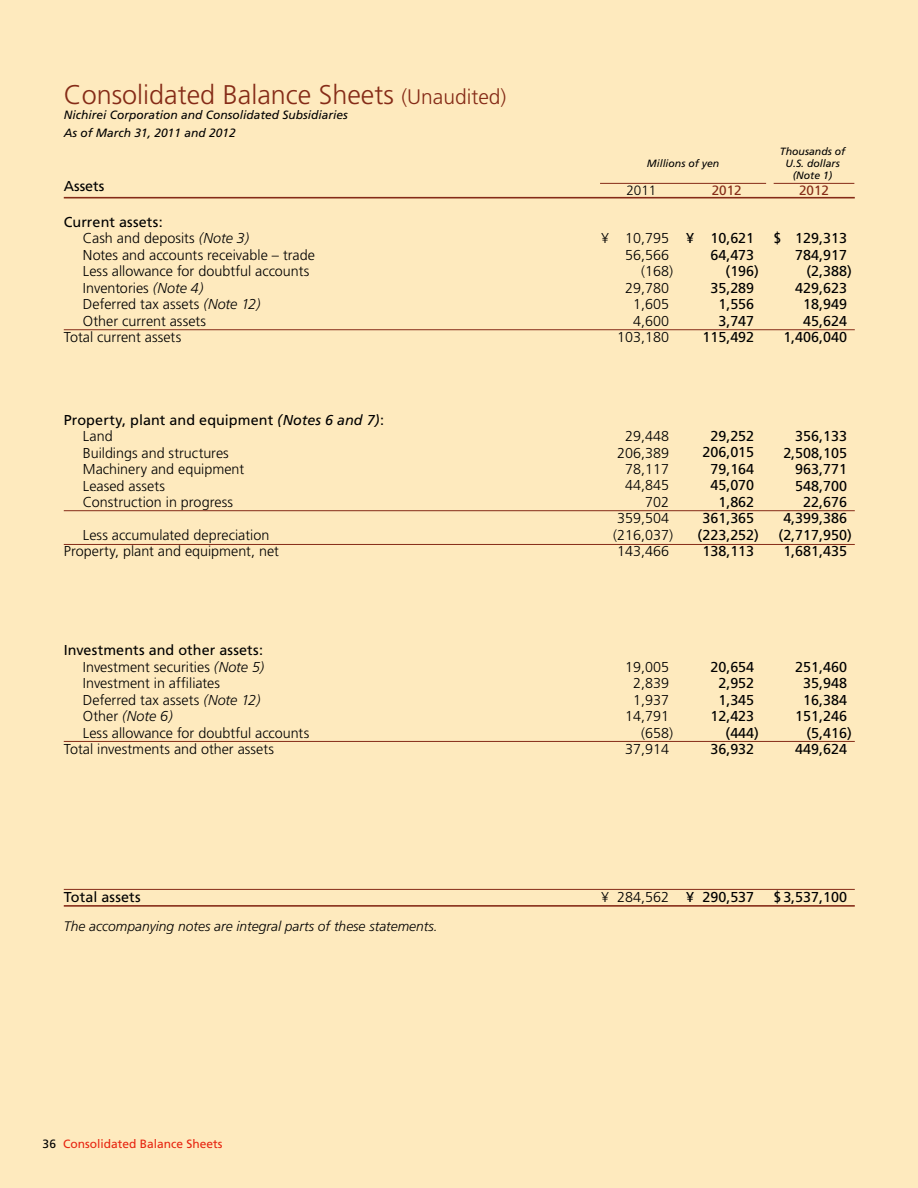
<style>
.page{position:relative;width:918px;height:1188px;background:#feeabe}
.page>*{position:absolute;margin:0;border:0;box-sizing:border-box;transform-origin:0 0}
.t1{font:300 27px "Frutiger";color:#852b17}
.t2{font:300 14.4px/16.5px "Frutiger";color:#000;text-align:right}
.t3{font:14.4px "Frutiger";color:#000}
.t4{font:italic 300 14.4px "Frutiger";color:#000}
.t5{font:italic 300 13.8px "Frutiger";color:#000}
.t6{font:13.5px "Frutiger";color:#852b17}
.t7{font:300 13.5px "Frutiger";color:#000}
.t8{font:italic 12px/18px "Frutiger";color:#000}
.t9{font:12px "Frutiger";color:#e72510}
.t10{font:italic 10.5px/12px "Frutiger";color:#000;text-align:center}
.s1{font-size:21px}
.s2{font-style:italic}
.s3{font-weight:400}
.s4{font-weight:400;font-style:italic}
.s5{font-style:normal}
.s6{color:#000}
</style>
<div class="page">
<hr style="left:64px;top:329px;width:791px;height:1px;background:#852b17">
<hr style="left:64px;top:510px;width:791px;height:1px;background:#852b17">
<hr style="left:64px;top:544px;width:791px;height:1px;background:#852b17">
<hr style="left:774px;top:183px;width:80px;height:1px;background:#852b17">
<hr style="left:64px;top:197px;width:791px;height:1px;background:#852b17">
<hr style="left:600px;top:183px;width:166px;height:1px;background:#852b17">
<hr style="left:64px;top:905px;width:791px;height:2px;background:#852b17">
<hr style="left:64px;top:889px;width:791px;height:1px;background:#852b17">
<hr style="left:64px;top:741px;width:791px;height:1px;background:#852b17">
<h1 class="t1" style="left:64px;top:79px;width:444px">Consolidated Balance Sheets <span class="s1">(Unaudited)</span></h1>
<p class="t8" style="left:64px;top:106px;width:286px">Nichirei Corporation and Consolidated Subsidiaries<br>As of March 31, 2011 and 2012</p>
<p class="t3" style="left:64px;top:178px;width:42px">Assets</p>
<p class="t3" style="left:64px;top:213px;width:101px">Current assets:</p>
<p class="t2" style="left:83px;top:230px;width:168px">Cash and deposits <span class="s2">(Note 3)</span></p>
<p class="t2" style="left:83px;top:247px;width:234px">Notes and accounts receivable – trade</p>
<p class="t2" style="left:83px;top:263px;width:228px">Less allowance for doubtful accounts</p>
<p class="t2" style="left:83px;top:280px;width:122px">Inventories <span class="s2">(Note 4)</span></p>
<p class="t2" style="left:83px;top:296px;width:179px">Deferred tax assets <span class="s2">(Note 12)</span></p>
<p class="t2" style="left:83px;top:312px;width:125px">Other current assets</p>
<p class="t2" style="left:64px;top:329px;width:119px">Total current assets</p>
<p class="t2" style="left:83px;top:411px;width:303px;text-align:left;text-indent:-19px"><span class="s3">Property, plant and equipment</span> <span class="s4">(Notes 6 and 7)</span><span class="s3">:<br></span>Land<br>Buildings and structures<br>Machinery and equipment<br>Leased assets<br>Construction in progress</p>
<p class="t2" style="left:64px;top:527px;width:217px;text-align:left;text-indent:19px">Less accumulated depreciation<br>Property, plant and equipment, net</p>
<p class="t3" style="left:64px;top:642px;width:201px">Investments and other assets:</p>
<p class="t2" style="left:83px;top:658px;width:183px">Investment securities <span class="s2">(Note 5)</span></p>
<p class="t2" style="left:83px;top:675px;width:139px">Investment in affiliates</p>
<p class="t2" style="left:83px;top:691px;width:179px">Deferred tax assets <span class="s2">(Note 12)</span></p>
<p class="t4" style="left:83px;top:708px;width:91px"><span class="s5">Other</span> (Note 6)</p>
<p class="t2" style="left:83px;top:724px;width:228px">Less allowance for doubtful accounts</p>
<p class="t2" style="left:64px;top:741px;width:212px">Total investments and other assets</p>
<p class="t3" style="left:64px;top:889px;width:78px">Total assets</p>
<p class="t5" style="left:64px;top:918px;width:375px">The accompanying notes are integral parts of these statements.</p>
<p class="t9" style="left:43px;top:1136px;width:181px"><span class="s6">36</span> Consolidated Balance Sheets</p>
<p class="t10" style="left:647px;top:157px;width:74px">Millions of yen</p>
<p class="t7" style="left:626px;top:183px;width:32px">2011</p>
<p class="t6" style="left:712px;top:182px;width:32px">2012</p>
<p class="t2" style="left:601px;top:230px;width:74px">¥ 10,795<br>56,566 (168)<br>29,780<br>1,605<br>4,600<br>103,180</p>
<p class="t3" style="left:686px;top:230px;width:70px">¥ 10,621</p>
<p class="t3" style="left:710px;top:246px;width:45px">64,473</p>
<p class="t3" style="left:726px;top:263px;width:35px">(196)</p>
<p class="t3" style="left:710px;top:279px;width:45px">35,289</p>
<p class="t3" style="left:718px;top:296px;width:37px">1,556</p>
<p class="t3" style="left:718px;top:312px;width:37px">3,747</p>
<p class="t3" style="left:702px;top:329px;width:53px">115,492</p>
<p class="t10" style="left:780px;top:145px;width:67px">Thousands of<br>U.S. dollars (Note 1)</p>
<p class="t6" style="left:799px;top:182px;width:32px">2012</p>
<p class="t3" style="left:774px;top:230px;width:75px">$ 129,313</p>
<p class="t3" style="left:795px;top:246px;width:53px">784,917</p>
<p class="t3" style="left:806px;top:263px;width:47px">(2,388)</p>
<p class="t3" style="left:795px;top:279px;width:53px">429,623</p>
<p class="t3" style="left:803px;top:296px;width:45px">18,949</p>
<p class="t3" style="left:803px;top:312px;width:45px">45,624</p>
<p class="t3" style="left:783px;top:329px;width:65px">1,406,040</p>
<p class="t2" style="left:613px;top:428px;width:61px">29,448<br>206,389<br>78,117<br>44,845<br>702<br>359,504 (216,037)<br>143,466</p>
<p class="t3" style="left:710px;top:428px;width:45px">29,252</p>
<p class="t3" style="left:702px;top:444px;width:53px">206,015</p>
<p class="t3" style="left:710px;top:460px;width:45px">79,164</p>
<p class="t3" style="left:710px;top:477px;width:45px">45,070</p>
<p class="t3" style="left:718px;top:493px;width:37px">1,862</p>
<p class="t3" style="left:702px;top:510px;width:53px">361,365</p>
<p class="t3" style="left:698px;top:526px;width:63px">(223,252)</p>
<p class="t3" style="left:702px;top:543px;width:53px">138,113</p>
<p class="t3" style="left:795px;top:428px;width:53px">356,133</p>
<p class="t3" style="left:783px;top:444px;width:65px">2,508,105</p>
<p class="t3" style="left:795px;top:461px;width:53px">963,771</p>
<p class="t3" style="left:795px;top:477px;width:53px">548,700</p>
<p class="t3" style="left:803px;top:494px;width:45px">22,676</p>
<p class="t3" style="left:783px;top:510px;width:65px">4,399,386</p>
<p class="t3" style="left:779px;top:526px;width:75px">(2,717,950)</p>
<p class="t3" style="left:783px;top:543px;width:65px">1,681,435</p>
<p class="t2" style="left:625px;top:658px;width:49px">19,005<br>2,839<br>1,937<br>14,791 (658)<br>37,914</p>
<p class="t3" style="left:710px;top:658px;width:45px">20,654</p>
<p class="t3" style="left:718px;top:675px;width:37px">2,952</p>
<p class="t3" style="left:718px;top:691px;width:37px">1,345</p>
<p class="t3" style="left:710px;top:708px;width:45px">12,423</p>
<p class="t3" style="left:726px;top:724px;width:35px">(444)</p>
<p class="t3" style="left:710px;top:741px;width:45px">36,932</p>
<p class="t3" style="left:795px;top:658px;width:53px">251,460</p>
<p class="t3" style="left:803px;top:675px;width:45px">35,948</p>
<p class="t3" style="left:803px;top:691px;width:45px">16,384</p>
<p class="t3" style="left:795px;top:708px;width:53px">151,246</p>
<p class="t3" style="left:806px;top:724px;width:47px">(5,416)</p>
<p class="t3" style="left:795px;top:741px;width:53px">449,624</p>
<p class="t2" style="left:601px;top:889px;width:70px">¥ 284,562</p>
<p class="t3" style="left:686px;top:889px;width:70px">¥ 290,537</p>
<p class="t3" style="left:774px;top:889px;width:75px">$3,537,100</p>
</div>
